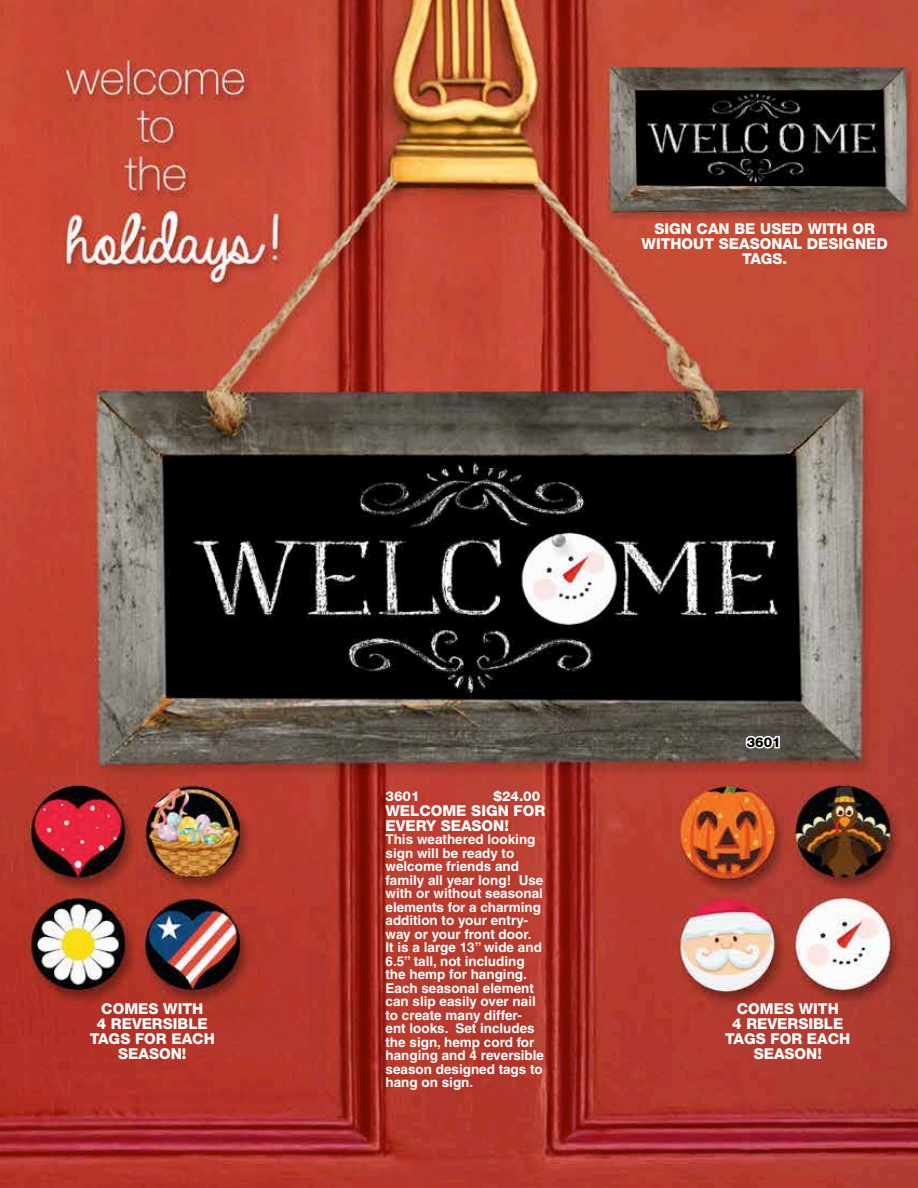
<style>
.page{position:relative;width:918px;height:1188px;background:#fff}
.page>*{position:absolute;margin:0;border:0;box-sizing:border-box;transform-origin:0 0}
.t1{font:800 15px/15px "Helvetica Neue";color:#fffefe;text-align:center}
.t2{font:700 13.5px/13.5px "Helvetica";color:#fffefe}
.t3{font:800 13.5px "Helvetica Neue";color:#fffefe}
.t4{font:800 13.5px "Helvetica Neue";color:#000}
</style>
<div class="page">
<img style="left:0;top:0;width:918px;height:1188px">
<svg style="left:744px;top:734px;width:37px;height:18px"></svg>
<p class="t1" style="left:642px;top:221px;width:248px">SIGN CAN BE USED WITH OR<br>WITHOUT SEASONAL DESIGNED<br>TAGS.</p>
<p class="t4" style="left:747px;top:734px;width:36px">3601</p>
<p class="t3" style="left:386px;top:788px;width:36px">3601</p>
<p class="t3" style="left:494px;top:788px;width:48px">$24.00</p>
<p class="t1" style="left:386px;top:803px;width:161px;text-align:left">WELCOME SIGN FOR<br>EVERY SEASON!</p>
<p class="t2" style="left:386px;top:833px;width:160px">This weathered looking sign will be ready to welcome friends and family all year long! Use with or without seasonal elements for a charming addition to your entry&shy;way or your front door.<br>It is a large 13” wide and<br>6.5” tall, not including the hemp for hanging.<br>Each seasonal element can slip easily over nail to create many differ&shy;ent looks. Set includes the sign, hemp cord for hanging and 4 reversible season designed tags to hang on sign.</p>
<p class="t1" style="left:90px;top:1001px;width:127px">COMES WITH<br>4 REVERSIBLE<br>TAGS FOR EACH<br>SEASON!</p>
<p class="t1" style="left:725px;top:1001px;width:127px">COMES WITH<br>4 REVERSIBLE<br>TAGS FOR EACH<br>SEASON!</p>
</div>
